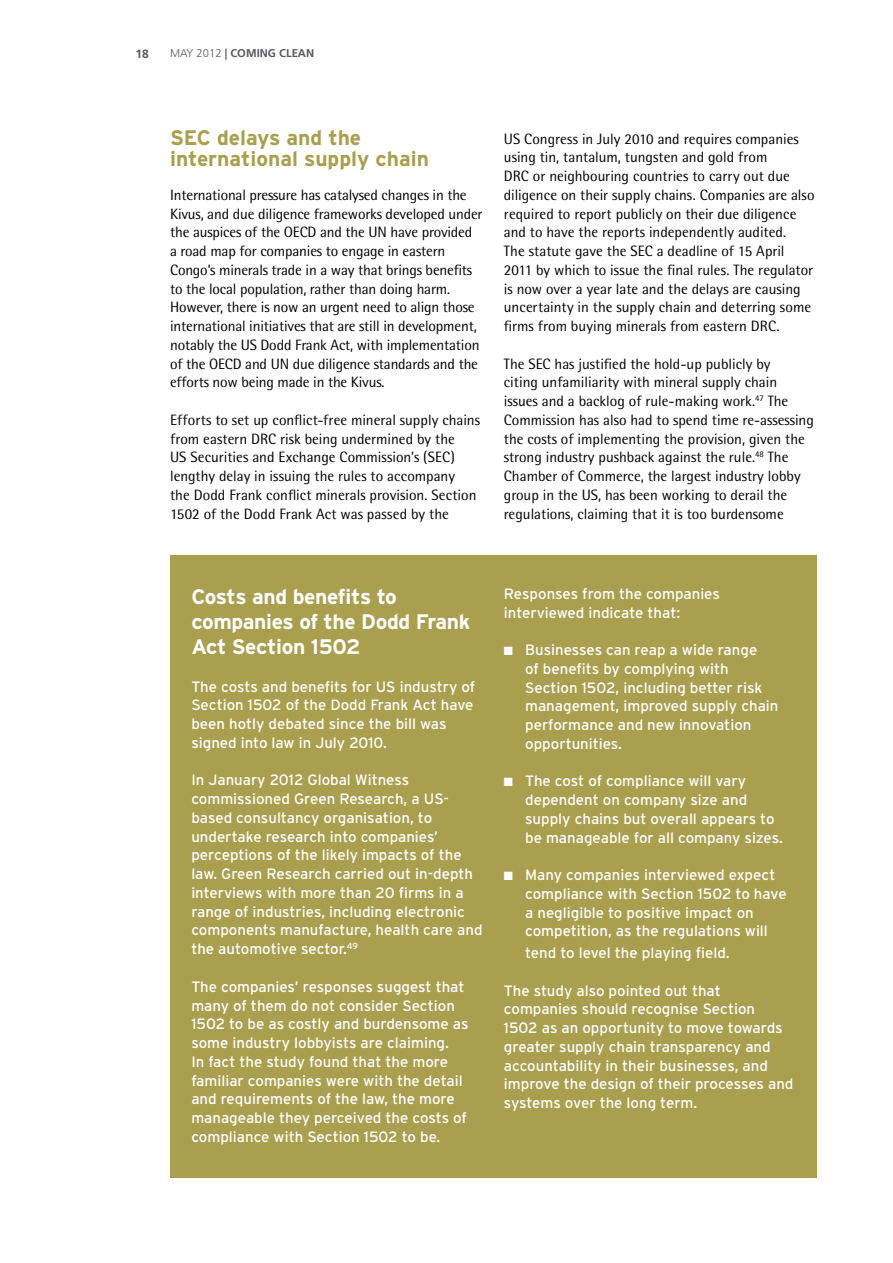
<style>
.page{position:relative;width:893px;height:1263px;background:#fff}
.page>*{position:absolute;margin:0;border:0;box-sizing:border-box;transform-origin:0 0}
.t1{font:700 21px/25.2px "Interstate";letter-spacing:-.015em;color:#fff}
.t2{font:700 21px/21px "Interstate";color:#aa9f4e}
.t3{font:15px/18.8px "Rotis Semi Sans";color:#000}
.t4{font:15px/18.8px "Interstate";color:#fff}
.t5{font:700 12px "Frutiger";color:#58595b}
.t6{font:700 11.25px "Frutiger";color:#58595b}
.s1{font-weight:300}
</style>
<div class="page">
<div style="left:170px;top:555px;width:646px;height:623px;background:#aa9f4e"></div>
<p class="t5" style="left:135px;top:46px;width:15px">18</p>
<p class="t6" style="left:170px;top:47px;width:146px"><span class="s1">MAY 2012</span> | COMING CLEAN</p>
<h1 class="t2" style="left:170px;top:126px;width:260px">SEC delays and the international supply chain</h1>
<p class="t3" style="left:170px;top:185px;width:314px">International pressure has catalysed changes in the Kivus, and due diligence frameworks developed under the auspices of the OECD and the UN have provided a road map for companies to engage in eastern Congo’s minerals trade in a way that brings benefits to the local population, rather than doing harm.<br>However, there is now an urgent need to align those international initiatives that are still in development, notably the US Dodd Frank Act, with implementation of the OECD and UN due diligence standards and the efforts now being made in the Kivus.</p>
<p class="t3" style="left:170px;top:410px;width:311px">Efforts to set up conflict-free mineral supply chains from eastern DRC risk being undermined by the<br>US Securities and Exchange Commission’s (SEC) lengthy delay in issuing the rules to accompany<br>the Dodd Frank conflict minerals provision. Section 1502 of the Dodd Frank Act was passed by the</p>
<p class="t3" style="left:504px;top:129px;width:312px">US Congress in July 2010 and requires companies using tin, tantalum, tungsten and gold from<br>DRC or neighbouring countries to carry out due diligence on their supply chains. Companies are also required to report publicly on their due diligence and to have the reports independently audited.<br>The statute gave the SEC a deadline of 15 April 2011 by which to issue the final rules. The regulator is now over a year late and the delays are causing uncertainty in the supply chain and deterring some firms from buying minerals from eastern DRC.</p>
<p class="t3" style="left:504px;top:354px;width:312px">The SEC has justified the hold-up publicly by<br>citing unfamiliarity with mineral supply chain issues and a backlog of rule-making work.<sup>47</sup> The Commission has also had to spend time re-assessing the costs of implementing the provision, given the strong industry pushback against the rule.<sup>48</sup> The Chamber of Commerce, the largest industry lobby group in the US, has been working to derail the regulations, claiming that it is too burdensome</p>
<h1 class="t1" style="left:191px;top:584px;width:281px">Costs and benefits to companies of the Dodd Frank<br>Act Section 1502</h1>
<p class="t4" style="left:191px;top:677px;width:285px">The costs and benefits for US industry of Section 1502 of the Dodd Frank Act have been hotly debated since the bill was signed into law in July 2010.</p>
<p class="t4" style="left:191px;top:771px;width:293px">In January 2012 Global Witness commissioned Green Research, a US&shy;based consultancy organisation, to undertake research into companies’ perceptions of the likely impacts of the law. Green Research carried out in-depth interviews with more than 20 firms in a range of industries, including electronic components manufacture, health care and the automotive sector.<sup>49</sup></p>
<p class="t4" style="left:191px;top:977px;width:279px">The companies’ responses suggest that many of them do not consider Section 1502 to be as costly and burdensome as some industry lobbyists are claiming.<br>In fact the study found that the more familiar companies were with the detail and requirements of the law, the more manageable they perceived the costs of compliance with Section 1502 to be.</p>
<p class="t4" style="left:504px;top:584px;width:218px">Responses from the companies interviewed indicate that:</p>
<p class="t4" style="left:525px;top:640px;width:255px;text-indent:-21px">■ Businesses can reap a wide range<br>of benefits by complying with<br>Section 1502, including better risk management, improved supply chain performance and new innovation opportunities.</p>
<p class="t4" style="left:525px;top:772px;width:259px;text-indent:-21px">■ The cost of compliance will vary dependent on company size and supply chains but overall appears to be manageable for all company sizes.</p>
<p class="t4" style="left:525px;top:865px;width:263px;text-indent:-21px">■ Many companies interviewed expect compliance with Section 1502 to have a negligible to positive impact on competition, as the regulations will</p>
<p class="t4" style="left:525px;top:943px;width:206px">tend to level the playing field.</p>
<p class="t4" style="left:504px;top:981px;width:291px">The study also pointed out that companies should recognise Section<br>1502 as an opportunity to move towards greater supply chain transparency and accountability in their businesses, and improve the design of their processes and systems over the long term.</p>
</div>
